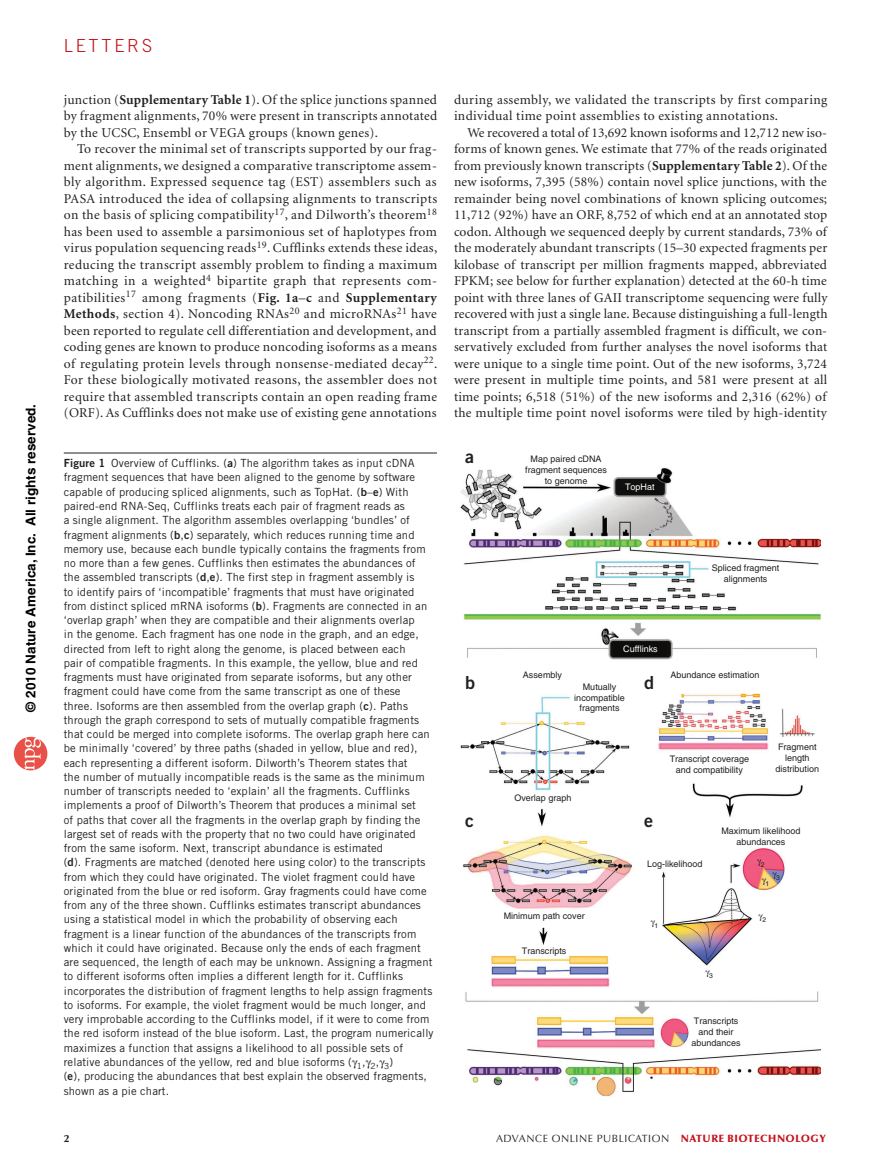
<style>
.page{position:relative;width:891px;height:1175px;background:#fff}
.page>*{position:absolute;margin:0;border:0;box-sizing:border-box;transform-origin:0 0}
.z-HEADER_follow_Left{font:300 18px "Trade Gothic";letter-spacing:.16em;color:#c4121a}
.t1{font:18px "Trade Gothic Bold Two";color:#231f20}
.pPara{font:13.5px/16.5px "Minion";letter-spacing:.02em;color:#231f20;text-align:justify}
.t2{font:700 13.5px "Helvetica";color:#000}
.pFigureCaption_Top_R{font:11.25px/14.2px "Trade Gothic";letter-spacing:.01em;color:#231f20}
.t3{font:10.5px "Optima";letter-spacing:.05em;color:#231f20}
.t4{font:9px/10.8px "Helvetica";color:#231f20;text-align:center}
.t5{font:9px "Helvetica";color:#fff}
.t6{font:6.75px "Helvetica";color:#231f20}
.s1{font-weight:700}
.s2{font-family:"Trade Gothic Bold Two"}
.s3{font-weight:900;color:#c4121a}
</style>
<div class="page">
<svg style="left:14px;top:737px;width:33px;height:33px"></svg>
<img style="left:460px;top:467px;width:361px;height:629px">
<hr style="left:64px;top:453px;width:373px;height:1px;background:#231f20">
<svg style="left:705px;top:970px;width:5px;height:6px"></svg>
<svg style="left:773px;top:872px;width:4px;height:7px"></svg>
<svg style="left:651px;top:920px;width:4px;height:6px"></svg>
<svg style="left:762px;top:878px;width:4px;height:7px"></svg>
<svg style="left:759px;top:914px;width:4px;height:6px"></svg>
<svg style="left:757px;top:859px;width:4px;height:7px"></svg>
<p class="t2" style="left:23px;top:712px;width:309px;rotate:-90deg">© 2010 Nature America, Inc. All rights reserved.</p>
<p class="z-HEADER_follow_Left" style="left:64px;top:35px;width:90px">LETTERS</p>
<p class="pPara" style="left:64px;top:92px;width:375px">junction (<span class="s1">Supplementary Table 1</span>). Of the splice junctions spanned by fragment alignments, 70% were present in transcripts annotated by the UCSC, Ensembl or VEGA groups (known genes).</p>
<p class="pPara" style="left:64px;top:141px;width:375px;text-indent:14px">To recover the minimal set of transcripts supported by our frag&shy;ment alignments, we designed a comparative transcriptome assem&shy;bly algorithm. Expressed sequence tag (EST) assemblers such as PASA introduced the idea of collapsing alignments to transcripts on the basis of splicing compatibility<sup>17</sup>, and Dilworth’s theorem<sup>18 </sup>has been used to assemble a parsimonious set of haplotypes from virus population sequencing reads<sup>19</sup>. Cufflinks extends these ideas, reducing the transcript assembly problem to finding a maximum matching in a weighted<sup>4</sup> bipartite graph that represents com&shy;patibilities<sup>17</sup> among fragments (<span class="s1">Fig. 1a</span>–<span class="s1">c</span> and <span class="s1">Supplementary Methods</span>, section 4). Noncoding RNAs<sup>20</sup> and microRNAs<sup>21</sup> have been reported to regulate cell differentiation and development, and coding genes are known to produce noncoding isoforms as a means of regulating protein levels through nonsense-mediated decay<sup>22</sup>.<br>For these biologically motivated reasons, the assembler does not require that assembled transcripts contain an open reading frame (ORF). As Cufflinks does not make use of existing gene annotations</p>
<p class="pFigureCaption_Top_R" style="left:64px;top:456px;width:371px"><span class="s2">Figure 1</span> Overview of Cufflinks. (<span class="s2">a</span>) The algorithm takes as input cDNA fragment sequences that have been aligned to the genome by software capable of producing spliced alignments, such as TopHat. (<span class="s2">b</span>–<span class="s2">e</span>) With paired-end RNA-Seq, Cufflinks treats each pair of fragment reads as<br>a single alignment. The algorithm assembles overlapping ‘bundles’ of fragment alignments (<span class="s2">b</span>,<span class="s2">c</span>) separately, which reduces running time and memory use, because each bundle typically contains the fragments from no more than a few genes. Cufflinks then estimates the abundances of the assembled transcripts (<span class="s2">d</span>,<span class="s2">e</span>). The first step in fragment assembly is<br>to identify pairs of ‘incompatible’ fragments that must have originated from distinct spliced mRNA isoforms (<span class="s2">b</span>). Fragments are connected in an ‘overlap graph’ when they are compatible and their alignments overlap<br>in the genome. Each fragment has one node in the graph, and an edge, directed from left to right along the genome, is placed between each<br>pair of compatible fragments. In this example, the yellow, blue and red fragments must have originated from separate isoforms, but any other fragment could have come from the same transcript as one of these<br>three. Isoforms are then assembled from the overlap graph (<span class="s2">c</span>). Paths through the graph correspond to sets of mutually compatible fragments that could be merged into complete isoforms. The overlap graph here can be minimally ‘covered’ by three paths (shaded in yellow, blue and red), each representing a different isoform. Dilworth’s Theorem states that<br>the number of mutually incompatible reads is the same as the minimum number of transcripts needed to ‘explain’ all the fragments. Cufflinks implements a proof of Dilworth’s Theorem that produces a minimal set<br>of paths that cover all the fragments in the overlap graph by finding the largest set of reads with the property that no two could have originated from the same isoform. Next, transcript abundance is estimated<br>(<span class="s2">d</span>). Fragments are matched (denoted here using color) to the transcripts from which they could have originated. The violet fragment could have originated from the blue or red isoform. Gray fragments could have come from any of the three shown. Cufflinks estimates transcript abundances using a statistical model in which the probability of observing each fragment is a linear function of the abundances of the transcripts from which it could have originated. Because only the ends of each fragment are sequenced, the length of each may be unknown. Assigning a fragment to different isoforms often implies a different length for it. Cufflinks incorporates the distribution of fragment lengths to help assign fragments to isoforms. For example, the violet fragment would be much longer, and very improbable according to the Cufflinks model, if it were to come from the red isoform instead of the blue isoform. Last, the program numerically maximizes a function that assigns a likelihood to all possible sets of relative abundances of the yellow, red and blue isoforms ( <sub>1</sub>, <sub>2</sub>, <sub>3</sub>)<br>(<span class="s2">e</span>), producing the abundances that best explain the observed fragments, shown as a pie chart.</p>
<p class="pPara" style="left:454px;top:92px;width:375px">during assembly, we validated the transcripts by first comparing individual time point assemblies to existing annotations.</p>
<p class="pPara" style="left:454px;top:125px;width:375px;text-indent:14px">We recovered a total of 13,692 known isoforms and 12,712 new iso&shy;forms of known genes. We estimate that 77% of the reads originated from previously known transcripts (<span class="s1">Supplementary Table 2</span>). Of the new isoforms, 7,395 (58%) contain novel splice junctions, with the remainder being novel combinations of known splicing outcomes; 11,712 (92%) have an ORF, 8,752 of which end at an annotated stop codon. Although we sequenced deeply by current standards, 73% of the moderately abundant transcripts (15–30 expected fragments per kilobase of transcript per million fragments mapped, abbreviated FPKM; see below for further explanation) detected at the 60-h time point with three lanes of GAII transcriptome sequencing were fully recovered with just a single lane. Because distinguishing a full-length transcript from a partially assembled fragment is difficult, we con&shy;servatively excluded from further analyses the novel isoforms that were unique to a single time point. Out of the new isoforms, 3,724 were present in multiple time points, and 581 were present at all time points; 6,518 (51%) of the new isoforms and 2,316 (62%) of the multiple time point novel isoforms were tiled by high-identity</p>
<p class="t1" style="left:465px;top:445px;width:10px">a</p>
<p class="t4" style="left:525px;top:453px;width:83px">Map paired cDNA fragment sequences to genome</p>
<p class="t5" style="left:625px;top:482px;width:31px">TopHat</p>
<p class="t5" style="left:623px;top:644px;width:36px">Cufflinks</p>
<p class="t4" style="left:712px;top:562px;width:69px">Spliced fragment alignments</p>
<p class="t4" style="left:523px;top:669px;width:41px">Assembly</p>
<p class="t4" style="left:670px;top:669px;width:91px">Abundance estimation</p>
<p class="t4" style="left:574px;top:681px;width:52px">Mutually incompatible fragments</p>
<p class="t1" style="left:465px;top:671px;width:12px">b</p>
<p class="t1" style="left:644px;top:671px;width:12px">d</p>
<p class="t1" style="left:465px;top:809px;width:10px">c</p>
<p class="t4" style="left:514px;top:792px;width:59px">Overlap graph</p>
<p class="t4" style="left:504px;top:910px;width:83px">Minimum path cover</p>
<p class="t4" style="left:522px;top:945px;width:46px">Transcripts</p>
<p class="t1" style="left:644px;top:809px;width:10px">e</p>
<p class="t4" style="left:670px;top:753px;width:81px">Transcript coverage and compatibility</p>
<p class="t4" style="left:776px;top:742px;width:45px">Fragment length distribution</p>
<p class="t4" style="left:721px;top:825px;width:81px">Maximum likelihood abundances</p>
<p class="t4" style="left:647px;top:858px;width:57px">Log-likelihood</p>
<p class="t6" style="left:655px;top:921px;width:5px">1</p>
<p class="t6" style="left:709px;top:971px;width:5px">3</p>
<p class="t4" style="left:692px;top:1015px;width:51px">Transcripts and their abundances</p>
<p class="t6" style="left:761px;top:861px;width:5px">2</p>
<p class="t6" style="left:765px;top:879px;width:5px">1</p>
<p class="t6" style="left:776px;top:873px;width:5px">3</p>
<p class="t6" style="left:762px;top:915px;width:5px">2</p>
<p class="t3" style="left:496px;top:1132px;width:331px">ADVANCE ONLINE PUBLICATION <span class="s3">NATURE BIOTECHNOLOGY</span></p>
</div>
